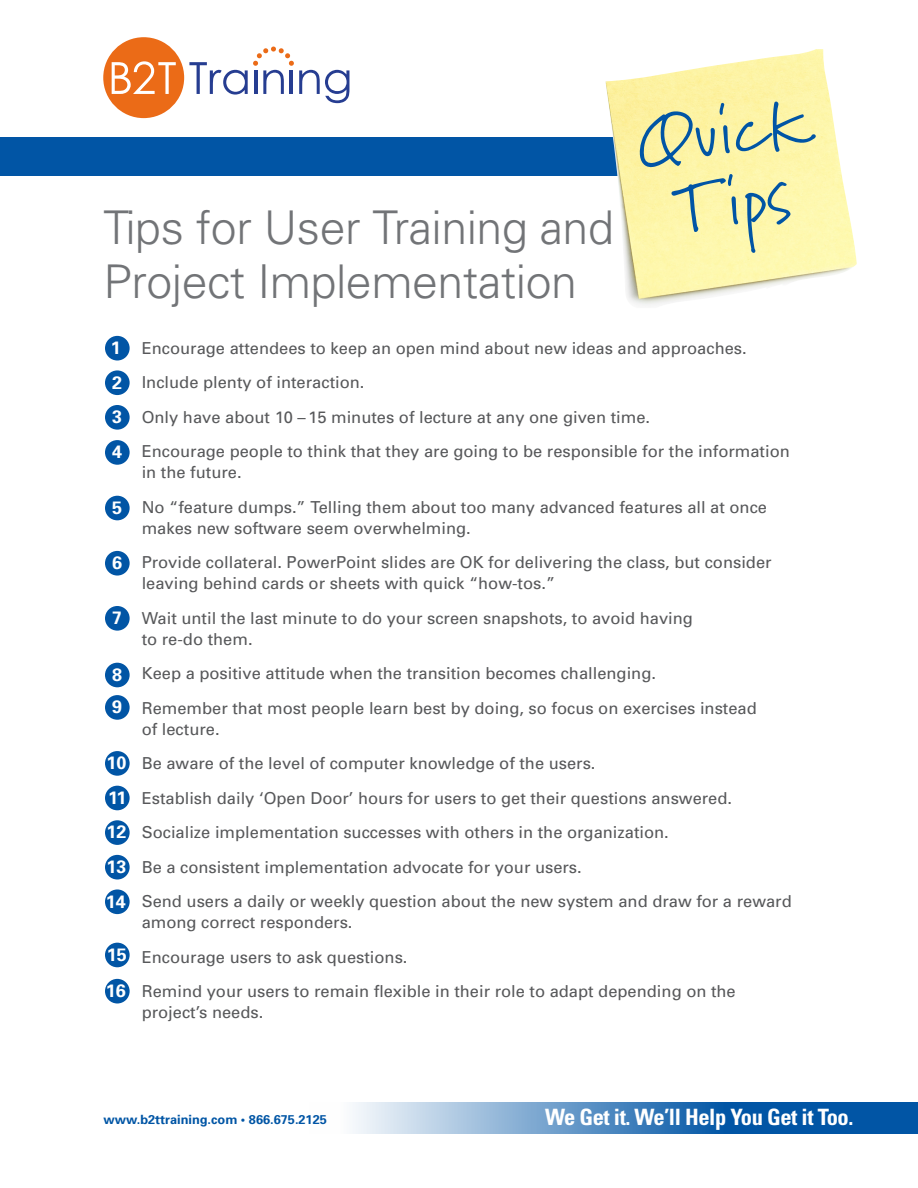
<style>
.page{position:relative;width:918px;height:1188px;background:#fff}
.page>*{position:absolute;margin:0;border:0;box-sizing:border-box;transform-origin:0 0}
.t1{font:69.75px "Marydale";color:#0155a5}
.t2{font:300 46.5px/54px "Univers";letter-spacing:-.01em;color:#727477}
.t3{font:700 condensed 22.5px "Univers";letter-spacing:-.02em;color:#fff}
.t4{font:700 18px "Univers";color:#fff}
.t5{font:16.5px/21px "Univers";color:#57585a}
.t6{font:700 12.75px "Univers";color:#0155a5}
</style>
<div class="page">
<svg style="left:353px;top:1102px;width:565px;height:32px;background:#518ac1"></svg>
<div style="left:0;top:137px;width:754px;height:39px;background:#0155a5"></div>
<img style="left:605px;top:49px;width:252px;height:256px">
<div style="left:105px;top:943px;width:25px;height:24px;background:#0155a5;border-radius:50%"></div>
<div style="left:105px;top:979px;width:25px;height:25px;background:#0155a5;border-radius:50%"></div>
<div style="left:105px;top:889px;width:25px;height:25px;background:#0155a5;border-radius:50%"></div>
<div style="left:105px;top:855px;width:25px;height:25px;background:#0155a5;border-radius:50%"></div>
<div style="left:105px;top:820px;width:25px;height:25px;background:#0155a5;border-radius:50%"></div>
<div style="left:105px;top:786px;width:25px;height:24px;background:#0155a5;border-radius:50%"></div>
<div style="left:105px;top:751px;width:25px;height:25px;background:#0155a5;border-radius:50%"></div>
<div style="left:105px;top:695px;width:25px;height:25px;background:#0155a5;border-radius:50%"></div>
<div style="left:105px;top:663px;width:25px;height:24px;background:#0155a5;border-radius:50%"></div>
<div style="left:105px;top:606px;width:25px;height:25px;background:#0155a5;border-radius:50%"></div>
<div style="left:105px;top:551px;width:25px;height:25px;background:#0155a5;border-radius:50%"></div>
<div style="left:105px;top:496px;width:25px;height:24px;background:#0155a5;border-radius:50%"></div>
<div style="left:105px;top:440px;width:25px;height:25px;background:#0155a5;border-radius:50%"></div>
<div style="left:105px;top:405px;width:25px;height:25px;background:#0155a5;border-radius:50%"></div>
<div style="left:105px;top:370px;width:25px;height:25px;background:#0155a5;border-radius:50%"></div>
<div style="left:105px;top:336px;width:25px;height:25px;background:#0155a5;border-radius:50%"></div>
<svg style="left:103px;top:37px;width:246px;height:81px"></svg>
<p class="t2" style="left:104px;top:201px;width:512px">Tips for User Training and<br>Project Implementation</p>
<p class="t1" style="left:632px;top:102px;width:174px;rotate:-8deg">Quick</p>
<p class="t1" style="left:669px;top:169px;width:117px;rotate:-8deg">Tips</p>
<p class="t4" style="left:111px;top:337px;width:12px">1</p>
<p class="t5" style="left:142px;top:337px;width:607px">Encourage attendees to keep an open mind about new ideas and approaches.</p>
<p class="t5" style="left:142px;top:372px;width:224px">Include plenty of interaction.</p>
<p class="t5" style="left:142px;top:406px;width:510px">Only have about 10 – 15 minutes of lecture at any one given time.</p>
<p class="t5" style="left:142px;top:441px;width:650px">Encourage people to think that they are going to be responsible for the information in the future.</p>
<p class="t5" style="left:142px;top:496px;width:627px">No “feature dumps.” Telling them about too many advanced features all at once makes new software seem overwhelming.</p>
<p class="t5" style="left:142px;top:552px;width:631px">Provide collateral. PowerPoint slides are OK for delivering the class, but consider leaving behind cards or sheets with quick “how-tos.”</p>
<p class="t5" style="left:142px;top:607px;width:553px">Wait until the last minute to do your screen snapshots, to avoid having to re-do them.</p>
<p class="t5" style="left:142px;top:663px;width:516px">Keep a positive attitude when the transition becomes challenging.</p>
<p class="t5" style="left:142px;top:697px;width:617px">Remember that most people learn best by doing, so focus on exercises instead of lecture.</p>
<p class="t5" style="left:142px;top:753px;width:455px">Be aware of the level of computer knowledge of the users.</p>
<p class="t5" style="left:142px;top:787px;width:592px">Establish daily ‘Open Door’ hours for users to get their questions answered.</p>
<p class="t5" style="left:142px;top:822px;width:529px">Socialize implementation successes with others in the organization.</p>
<p class="t5" style="left:142px;top:856px;width:442px">Be a consistent implementation advocate for your users.</p>
<p class="t5" style="left:142px;top:891px;width:652px">Send users a daily or weekly question about the new system and draw for a reward among correct responders.</p>
<p class="t5" style="left:142px;top:946px;width:267px">Encourage users to ask questions.</p>
<p class="t5" style="left:142px;top:981px;width:596px">Remind your users to remain flexible in their role to adapt depending on the project’s needs.</p>
<p class="t4" style="left:112px;top:371px;width:12px">2</p>
<p class="t4" style="left:112px;top:406px;width:12px">3</p>
<p class="t4" style="left:112px;top:441px;width:12px">4</p>
<p class="t4" style="left:112px;top:497px;width:12px">5</p>
<p class="t4" style="left:112px;top:552px;width:12px">6</p>
<p class="t4" style="left:112px;top:607px;width:12px">7</p>
<p class="t4" style="left:112px;top:664px;width:12px">8</p>
<p class="t4" style="left:112px;top:696px;width:12px">9</p>
<p class="t4" style="left:107px;top:752px;width:22px">10</p>
<p class="t4" style="left:108px;top:787px;width:20px">11</p>
<p class="t4" style="left:107px;top:821px;width:22px">12</p>
<p class="t4" style="left:107px;top:856px;width:22px">13</p>
<p class="t4" style="left:106px;top:890px;width:22px">14</p>
<p class="t4" style="left:107px;top:944px;width:22px">15</p>
<p class="t4" style="left:106px;top:980px;width:22px">16</p>
<p class="t6" style="left:104px;top:1111px;width:225px">www.b2ttraining.com • 866.675.2125</p>
<p class="t3" style="left:545px;top:1103px;width:310px">We Get it. We’ll Help You Get it Too.</p>
</div>
